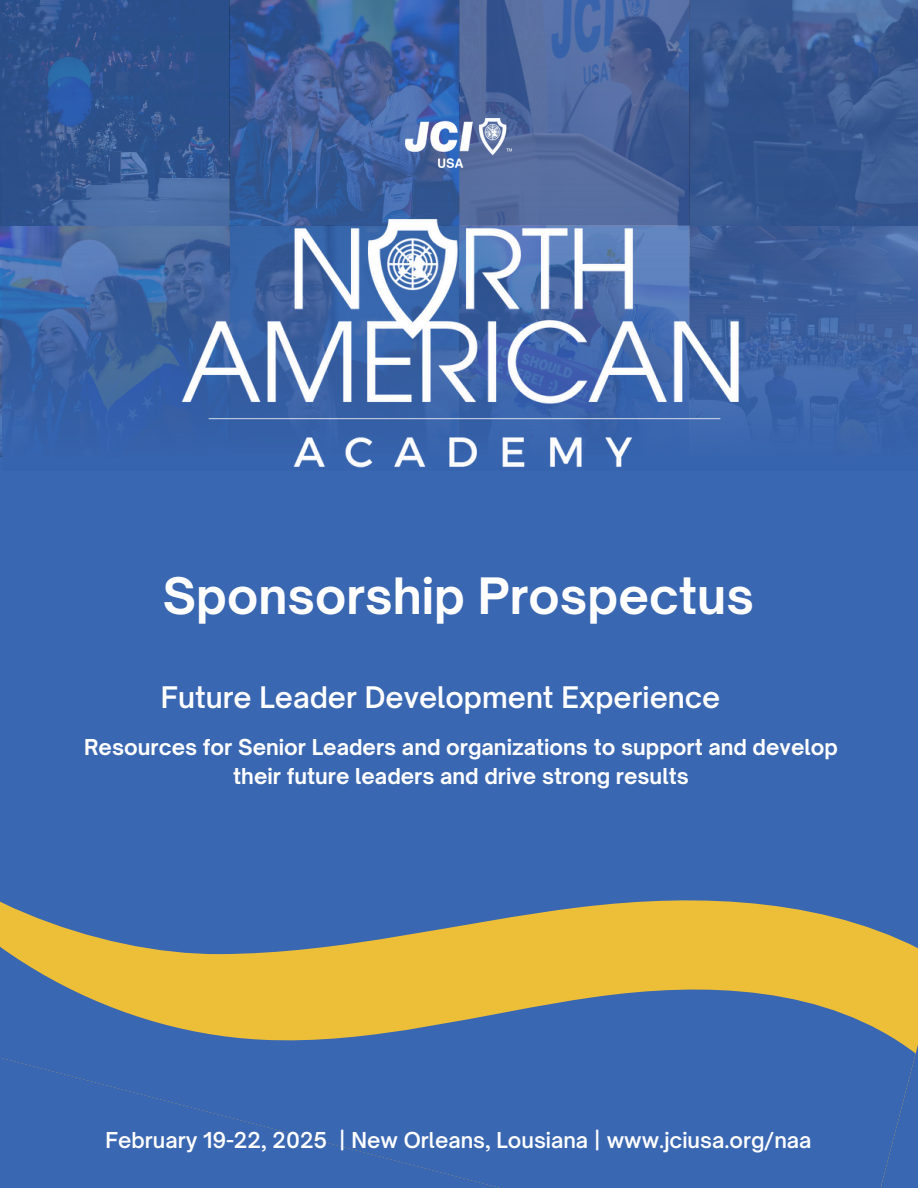
<style>
.page{position:relative;width:918px;height:1188px;background:#3a67b1}
.page>*{position:absolute;margin:0;border:0;box-sizing:border-box;transform-origin:0 0}
.t1{font:700 48px "Open Sauce One";color:#fff}
.t2{font:600 28.5px "Open Sauce One";color:#fff}
.t3{font:700 21px/29.2px "Open Sauce One";color:#fff;text-align:center}
.t4{font:600 21px "Open Sauce One";color:#fff}
</style>
<div class="page">
<img style="left:2px;top:0;width:916px;height:431px">
<img style="left:118px;top:119px;width:687px;height:349px">
<svg style="left:0;top:900px;width:918px;height:288px"></svg>
<p class="t1" style="left:163px;top:566px;width:593px">Sponsorship Prospectus</p>
<p class="t2" style="left:161px;top:679px;width:561px">Future Leader Development Experience</p>
<p class="t3" style="left:84px;top:732px;width:755px">Resources for Senior Leaders and organizations to support and develop their future leaders and drive strong results</p>
<p class="t4" style="left:105px;top:1127px;width:707px">February 19-22, 2025 | New Orleans, Lousiana | www.jciusa.org/naa</p>
</div>
